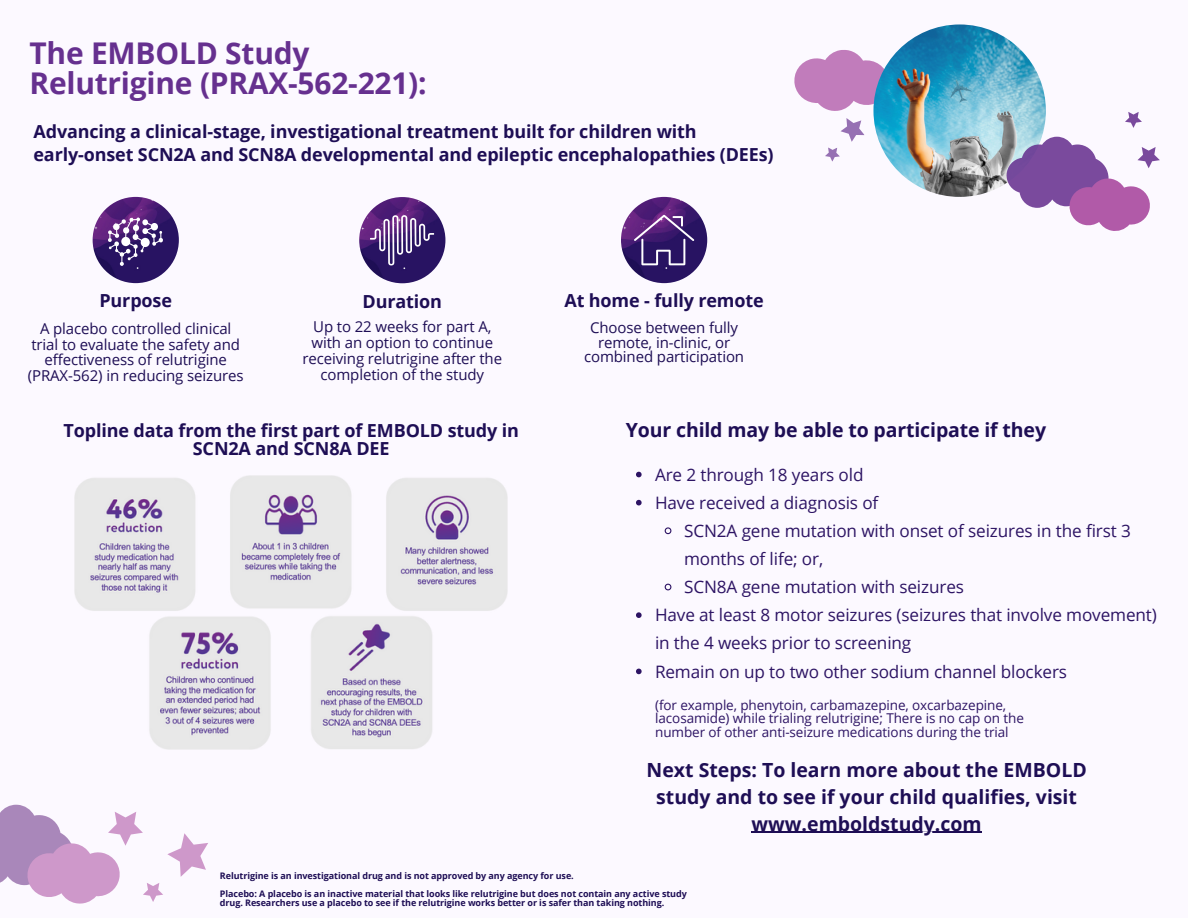
<style>
.page{position:relative;width:1188px;height:918px;background:#fcf9ff}
.page>*{position:absolute;margin:0;border:0;box-sizing:border-box;transform-origin:0 0}
.t1{font:700 30px/29.2px "Open Sans";letter-spacing:-.005em;color:#66308f}
.t2{font:700 19.5px/27px "Open Sans";color:#1e0e55;text-align:center}
.t3{font:700 18px/23.7px "Open Sans";letter-spacing:-.005em;color:#1e0e55}
.t4{font:17.1px/28.2px "Open Sans";letter-spacing:-.005em;color:#2d1464}
.t5{font:15px/15.8px "Open Sans";letter-spacing:-.005em;color:#1e0e55;text-align:center}
.t6{font:13.5px/13.5px "Open Sans";letter-spacing:-.005em;color:#2d1464}
.t7{font:700 9px/9px "Open Sans";letter-spacing:-.005em;color:#1e0e55}
</style>
<div class="page">
<svg style="left:0;top:805px;width:208px;height:99px"></svg>
<svg style="left:825px;top:118px;width:40px;height:44px"></svg>
<svg style="left:794px;top:50px;width:90px;height:61px"></svg>
<img style="left:873px;top:24px;width:173px;height:173px;border-radius:50%">
<svg style="left:1125px;top:112px;width:17px;height:16px"></svg>
<svg style="left:1007px;top:137px;width:153px;height:94px"></svg>
<img style="left:93px;top:197px;width:86px;height:86px;border-radius:50%">
<img style="left:359px;top:197px;width:86px;height:86px;border-radius:50%">
<img style="left:621px;top:197px;width:86px;height:86px;border-radius:50%">
<svg style="left:370px;top:215px;width:64px;height:50px;background:#644a8a"></svg>
<svg style="left:108px;top:218px;width:55px;height:48px"></svg>
<svg style="left:634px;top:215px;width:60px;height:50px;background:#55377f"></svg>
<img style="left:75px;top:476px;width:433px;height:273px">
<svg style="left:636px;top:472px;width:6px;height:5px"></svg>
<svg style="left:636px;top:500px;width:6px;height:5px"></svg>
<svg style="left:664px;top:527px;width:8px;height:8px"></svg>
<svg style="left:664px;top:583px;width:8px;height:8px"></svg>
<svg style="left:636px;top:612px;width:6px;height:6px"></svg>
<svg style="left:636px;top:669px;width:6px;height:5px"></svg>
<hr style="left:752px;top:832px;width:230px;height:1px;background:#1e0e55">
<p class="t1" style="left:29px;top:38px;width:399px">The EMBOLD Study<br>Relutrigine (PRAX-562-221):</p>
<p class="t3" style="left:34px;top:119px;width:742px">Advancing a clinical-stage, investigational treatment built for children with early-onset SCN2A and SCN8A developmental and epileptic encephalopathies (DEEs)</p>
<p class="t3" style="left:99px;top:289px;width:74px">Purpose</p>
<p class="t3" style="left:363px;top:289px;width:81px">Duration</p>
<p class="t3" style="left:564px;top:289px;width:201px">At home - fully remote</p>
<p class="t5" style="left:302px;top:319px;width:201px">Up to 22 weeks for part A, with an option to continue receiving relutrigine after the completion of the study</p>
<p class="t5" style="left:28px;top:320px;width:217px">A placebo controlled clinical trial to evaluate the safety and effectiveness of relutrigine (PRAX-562) in reducing seizures</p>
<h2 class="t5" style="left:584px;top:320px;width:162px;line-height:14.7px">Choose between fully remote, in-clinic, or combined participation</h2>
<h2 class="t2" style="left:626px;top:416px;width:422px">Your child may be able to participate if they</h2>
<h2 class="t4" style="left:655px;top:460px;width:210px">Are 2 through 18 years old</h2>
<h4 class="t4" style="left:655px;top:488px;width:225px">Have received a diagnosis of</h4>
<h4 class="t4" style="left:684px;top:516px;width:448px">SCN2A gene mutation with onset of seizures in the first 3 months of life; or,</h4>
<h4 class="t4" style="left:684px;top:572px;width:281px">SCN8A gene mutation with seizures</h4>
<p class="t4" style="left:655px;top:601px;width:503px">Have at least 8 motor seizures (seizures that involve movement) in the 4 weeks prior to screening</p>
<h2 class="t4" style="left:655px;top:657px;width:414px">Remain on up to two other sodium channel blockers</h2>
<p class="t6" style="left:655px;top:698px;width:370px">(for example, phenytoin, carbamazepine, oxcarbazepine, lacosamide) while trialing relutrigine; There is no cap on the number of other anti-seizure medications during the trial</p>
<h2 class="t3" style="left:63px;top:421px;width:457px;line-height:18px;text-align:center">Topline data from the first part of EMBOLD study in<br>SCN2A and SCN8A DEE</h2>
<p class="t2" style="left:647px;top:756px;width:442px">Next Steps: To learn more about the EMBOLD study and to see if your child qualifies, visit</p>
<p class="t2" style="left:752px;top:810px;width:232px">www.emboldstudy.com</p>
<p class="t7" style="left:220px;top:871px;width:355px">Relutrigine is an investigational drug and is not approved by any agency for use.</p>
<h4 class="t7" style="left:220px;top:889px;width:469px">Placebo: A placebo is an inactive material that looks like relutrigine but does not contain any active study drug. Researchers use a placebo to see if the relutrigine works better or is safer than taking nothing.</h4>
</div>
